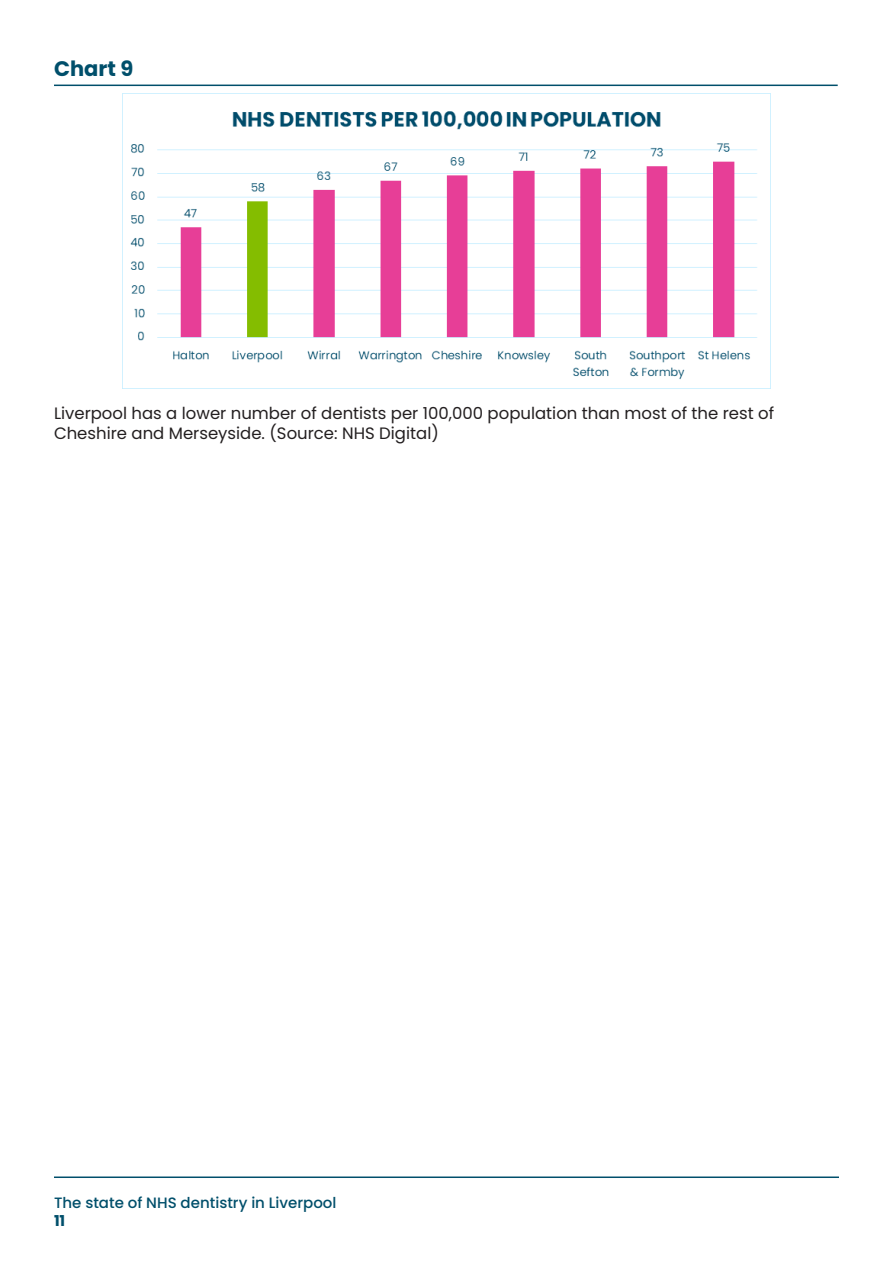
<style>
.page{position:relative;width:893px;height:1263px;background:#fff}
.page>*{position:absolute;margin:0;border:0;box-sizing:border-box;transform-origin:0 0}
.Chart_table_heading{font:700 21px "Poppins";color:#004f6b}
.Body{font:16.5px/19.8px "Poppins";color:#231f20}
.t1{font:500 15px "Poppins";color:#004f6b}
.t2{font:700 15px "Poppins";color:#004f6b}
</style>
<div class="page">
<hr style="left:54px;top:1176px;width:785px;height:2px;background:#004f6b">
<img style="left:122px;top:94px;width:635px;height:294px">
<hr style="left:54px;top:85px;width:784px;height:1px;background:#004f6b">
<p class="Chart_table_heading" style="left:54px;top:57px;width:81px">Chart 9</p>
<p class="Body" style="left:54px;top:404px;width:722px">Liverpool has a lower number of dentists per 100,000 population than most of the rest of<br>Cheshire and Merseyside. (Source: NHS Digital)</p>
<p class="t1" style="left:54px;top:1194px;width:284px">The state of NHS dentistry in Liverpool</p>
<p class="t2" style="left:54px;top:1212px;width:13px">11</p>
</div>
